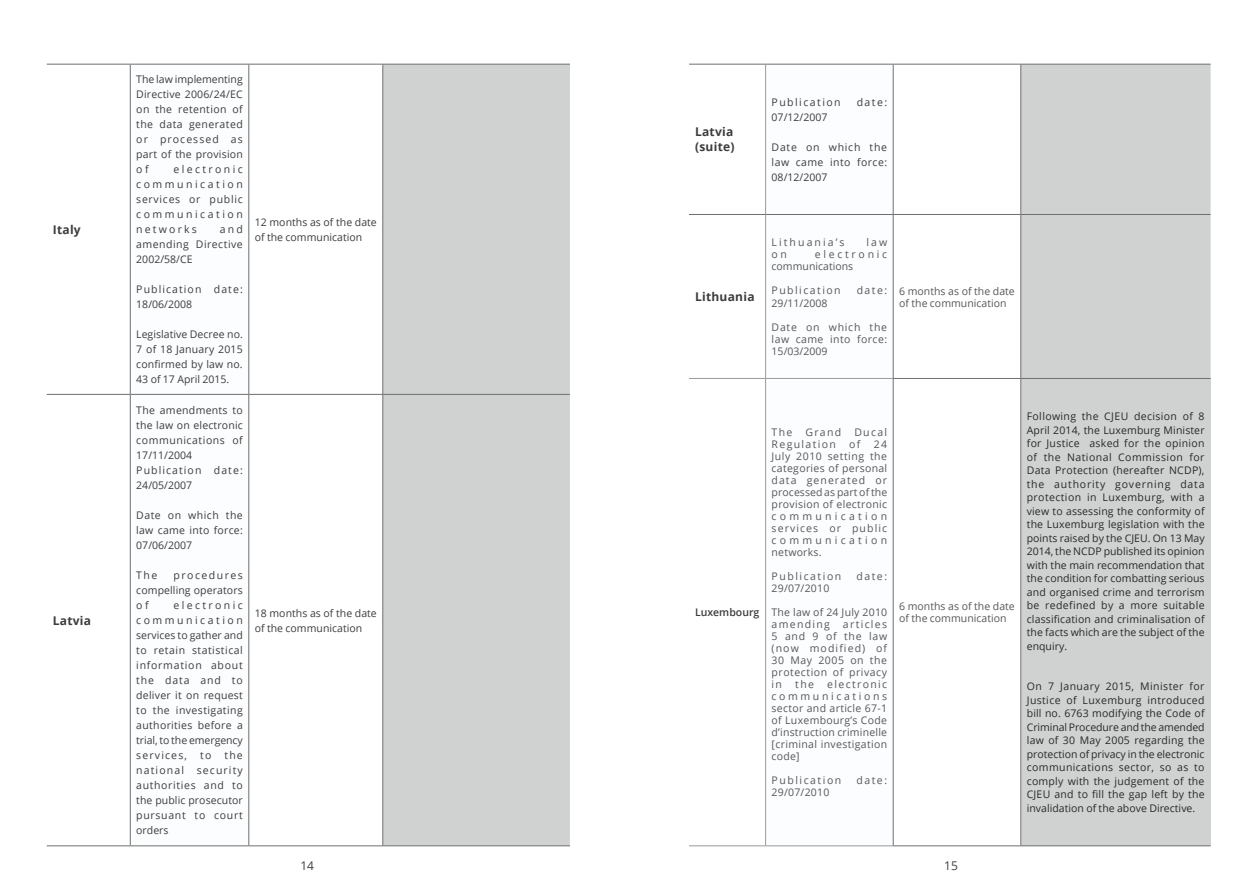
<style>
.page{position:relative;width:1259px;height:893px;background:#fff}
.page>*{position:absolute;margin:0;border:0;box-sizing:border-box;transform-origin:0 0}
.t1{font:700 12px/15px "Open Sans";letter-spacing:.02em;color:#3c3c3b}
.t2{font:12px "Open Sans";color:#3e3d40}
.t3{font:10.5px/13.5px "Open Sans";color:#282827;text-align:justify}
.t4{font:10.5px/15px "Open Sans";letter-spacing:.025em;color:#3c3c3b;text-align:justify}
.t5{font:10.5px/12px "Open Sans";letter-spacing:.05em;color:#575756;text-align:justify}
.t6{font:10.5px/12px "Open Sans";color:#575756}
.t7{font:10.5px/15px "Open Sans";color:#3c3c3b}
.t8{font:10.5px/15px "Open Sans";letter-spacing:.1em;color:#3c3c3b}
.t9{font:10.5px/12px "Open Sans";letter-spacing:.125em;color:#575756}
.t10{font:10.5px "Open Sans";letter-spacing:.145em;color:#575756}
.t11{font:10.5px "Open Sans";letter-spacing:.14em;color:#3c3c3b}
.t12{font:10.5px "Open Sans";letter-spacing:.195em;color:#575756}
.t13{font:10.5px "Open Sans";letter-spacing:.14em;color:#575756}
.t14{font:600 10.5px "Open Sans";color:#3c3c3b}
</style>
<div class="page">
<svg style="left:249px;top:65px;width:133px;height:780px"></svg>
<div style="left:383px;top:65px;width:187px;height:780px;background:#d0d2d2"></div>
<hr style="left:47px;top:64px;width:83px;height:1px;background:#706f6f">
<hr style="left:130px;top:64px;width:119px;height:1px;background:#706f6f">
<hr style="left:249px;top:64px;width:134px;height:1px;background:#706f6f">
<hr style="left:383px;top:64px;width:187px;height:1px;background:#706f6f">
<hr style="left:130px;top:395px;width:1px;height:450px;background:#706f6f">
<hr style="left:248px;top:395px;width:1px;height:450px;background:#706f6f">
<hr style="left:382px;top:395px;width:1px;height:450px;background:#706f6f">
<hr style="left:47px;top:845px;width:83px;height:1px;background:#706f6f">
<hr style="left:130px;top:845px;width:119px;height:1px;background:#706f6f">
<hr style="left:249px;top:845px;width:134px;height:1px;background:#706f6f">
<hr style="left:383px;top:845px;width:187px;height:1px;background:#706f6f">
<hr style="left:130px;top:65px;width:1px;height:329px;background:#706f6f">
<hr style="left:248px;top:65px;width:1px;height:329px;background:#706f6f">
<hr style="left:382px;top:65px;width:1px;height:329px;background:#706f6f">
<hr style="left:47px;top:394px;width:83px;height:1px;background:#706f6f">
<hr style="left:130px;top:394px;width:119px;height:1px;background:#706f6f">
<hr style="left:249px;top:394px;width:134px;height:1px;background:#706f6f">
<hr style="left:383px;top:394px;width:187px;height:1px;background:#706f6f">
<svg style="left:766px;top:65px;width:127px;height:780px"></svg>
<div style="left:1021px;top:65px;width:189px;height:313px;background:#d0d2d2"></div>
<div style="left:1020px;top:378px;width:190px;height:468px;background:#d0d2d2"></div>
<hr style="left:765px;top:65px;width:1px;height:149px;background:#9b9a9a">
<hr style="left:765px;top:215px;width:1px;height:163px;background:#9b9a9a">
<hr style="left:689px;top:378px;width:76px;height:1px;background:#9b9a9a">
<hr style="left:765px;top:378px;width:128px;height:1px;background:#9b9a9a">
<hr style="left:765px;top:379px;width:1px;height:466px;background:#9b9a9a">
<hr style="left:689px;top:845px;width:76px;height:1px;background:#9b9a9a">
<hr style="left:765px;top:845px;width:128px;height:1px;background:#9b9a9a">
<hr style="left:893px;top:65px;width:1px;height:149px;background:#706f6f">
<hr style="left:1020px;top:65px;width:1px;height:149px;background:#706f6f">
<hr style="left:893px;top:215px;width:1px;height:163px;background:#706f6f">
<hr style="left:1020px;top:215px;width:1px;height:163px;background:#706f6f">
<hr style="left:893px;top:378px;width:127px;height:1px;background:#706f6f">
<hr style="left:893px;top:379px;width:1px;height:466px;background:#706f6f">
<hr style="left:1020px;top:378px;width:190px;height:1px;background:#706f6f">
<hr style="left:1020px;top:379px;width:1px;height:466px;background:#706f6f">
<hr style="left:893px;top:845px;width:127px;height:1px;background:#706f6f">
<hr style="left:1020px;top:845px;width:190px;height:1px;background:#706f6f">
<hr style="left:689px;top:64px;width:76px;height:1px;background:#706f6f">
<hr style="left:765px;top:64px;width:128px;height:1px;background:#706f6f">
<hr style="left:893px;top:64px;width:127px;height:1px;background:#706f6f">
<hr style="left:1020px;top:64px;width:190px;height:1px;background:#706f6f">
<hr style="left:689px;top:214px;width:76px;height:1px;background:#706f6f">
<hr style="left:765px;top:214px;width:128px;height:1px;background:#706f6f">
<hr style="left:893px;top:214px;width:127px;height:1px;background:#706f6f">
<hr style="left:1020px;top:214px;width:190px;height:1px;background:#706f6f">
<p class="t1" style="left:53px;top:222px;width:29px">Italy</p>
<p class="t1" style="left:53px;top:612px;width:40px">Latvia</p>
<p class="t4" style="left:136px;top:72px;width:108px">The law implementing Directive 2006/24/EC on the retention of the data generated or processed as part of the provision of</p>
<p class="t4" style="left:136px;top:162px;width:108px;text-indent:37px">electronic communication services or public communication networks</p>
<p class="t4" style="left:136px;top:222px;width:108px;text-indent:83px">and amending Directive 2002/58/CE</p>
<p class="t8" style="left:136px;top:282px;width:108px">Publication date:<br>18/06/2008</p>
<p class="t4" style="left:136px;top:327px;width:108px">Legislative Decree no.<br>7 of 18 January 2015 confirmed by law no.<br>43 of 17 April 2015.</p>
<p class="t7" style="left:255px;top:214px;width:123px">12 months as of the date of the communication</p>
<p class="t4" style="left:136px;top:402px;width:108px;text-align:left">The amendments to the law on electronic communications of<br>17/11/2004<br>Publication date:<br>24/05/2007</p>
<p class="t4" style="left:136px;top:508px;width:108px">Date on which the law came into force:<br>07/06/2007</p>
<p class="t4" style="left:136px;top:568px;width:23px">The</p>
<p class="t4" style="left:136px;top:568px;width:108px;text-indent:37px">procedures compelling operators of</p>
<p class="t4" style="left:136px;top:598px;width:108px;text-indent:37px">electronic communication services to gather and to retain statistical information about the data and to deliver it on request to the investigating authorities before a trial, to the emergency services, to the national security authorities and to the public prosecutor pursuant to court orders</p>
<p class="t7" style="left:255px;top:605px;width:123px">18 months as of the date of the communication</p>
<p class="t1" style="left:695px;top:124px;width:41px">Latvia (suite)</p>
<p class="t11" style="left:771px;top:95px;width:71px">Publication</p>
<p class="t4" style="left:856px;top:94px;width:32px">date:</p>
<p class="t4" style="left:771px;top:109px;width:57px">07/12/2007</p>
<p class="t4" style="left:771px;top:139px;width:117px">Date on which the law came into force:<br>08/12/2007</p>
<p class="t1" style="left:695px;top:289px;width:61px">Lithuania</p>
<p class="t12" style="left:771px;top:235px;width:74px">Lithuania’s</p>
<p class="t5" style="left:866px;top:236px;width:22px">law</p>
<p class="t5" style="left:771px;top:248px;width:17px">o n</p>
<p class="t6" style="left:771px;top:248px;width:117px;text-indent:43px">electronic communications</p>
<p class="t13" style="left:771px;top:283px;width:71px">Publication</p>
<p class="t5" style="left:856px;top:284px;width:32px">date:</p>
<p class="t5" style="left:771px;top:296px;width:57px">29/11/2008</p>
<p class="t5" style="left:771px;top:320px;width:117px">Date on which the law came into force:<br>15/03/2009</p>
<p class="t6" style="left:899px;top:284px;width:117px">6 months as of the date of the communication</p>
<p class="t14" style="left:695px;top:605px;width:66px">Luxembourg</p>
<p class="t9" style="left:771px;top:426px;width:117px">The Grand Ducal<br>Regulation</p>
<p class="t5" style="left:849px;top:438px;width:13px">of</p>
<p class="t5" style="left:771px;top:438px;width:117px;text-indent:102px">24<br>July 2010 setting the categories of personal data generated or processed as part of the provision of electronic communication services or public communication networks.</p>
<p class="t10" style="left:771px;top:569px;width:71px">Publication</p>
<p class="t5" style="left:856px;top:570px;width:32px">date:</p>
<p class="t5" style="left:771px;top:582px;width:59px">29/07/2010</p>
<p class="t5" style="left:771px;top:606px;width:117px">The law of 24 July 2010 amending articles 5 and 9 of the law (now modified) of 30 May 2005 on the protection of privacy in</p>
<p class="t5" style="left:771px;top:678px;width:117px;text-indent:56px">electronic communications sector and article 67-1 of Luxembourg’s Code d’instruction criminelle [criminal investigation code]</p>
<p class="t10" style="left:771px;top:773px;width:71px">Publication</p>
<p class="t5" style="left:856px;top:774px;width:32px">date:</p>
<p class="t5" style="left:771px;top:786px;width:59px">29/07/2010</p>
<p class="t5" style="left:795px;top:678px;width:20px">the</p>
<p class="t6" style="left:899px;top:600px;width:117px">6 months as of the date of the communication</p>
<p class="t2" style="left:300px;top:858px;width:15px">14</p>
<p class="t2" style="left:944px;top:858px;width:15px">15</p>
<p class="t3" style="left:1026px;top:410px;width:179px">Following the CJEU decision of 8<br>April 2014, the Luxemburg Minister for Justice asked for the opinion of the National Commission for Data Protection (hereafter NCDP), the authority governing data protection in Luxemburg, with a view to assessing the conformity of the Luxemburg legislation with the points raised by the CJEU. On 13 May 2014, the NCDP published its opinion with the main recommendation that the condition for combatting serious and organised crime and terrorism be redefined by a more suitable classification and criminalisation of the facts which are the subject of the enquiry.</p>
<p class="t3" style="left:1026px;top:680px;width:179px">On 7 January 2015, Minister for Justice of Luxemburg introduced bill no. 6763 modifying the Code of Criminal Procedure and the amended law of 30 May 2005 regarding the protection of privacy in the electronic communications sector, so as to comply with the judgement of the CJEU and to fill the gap left by the invalidation of the above Directive.</p>
</div>
